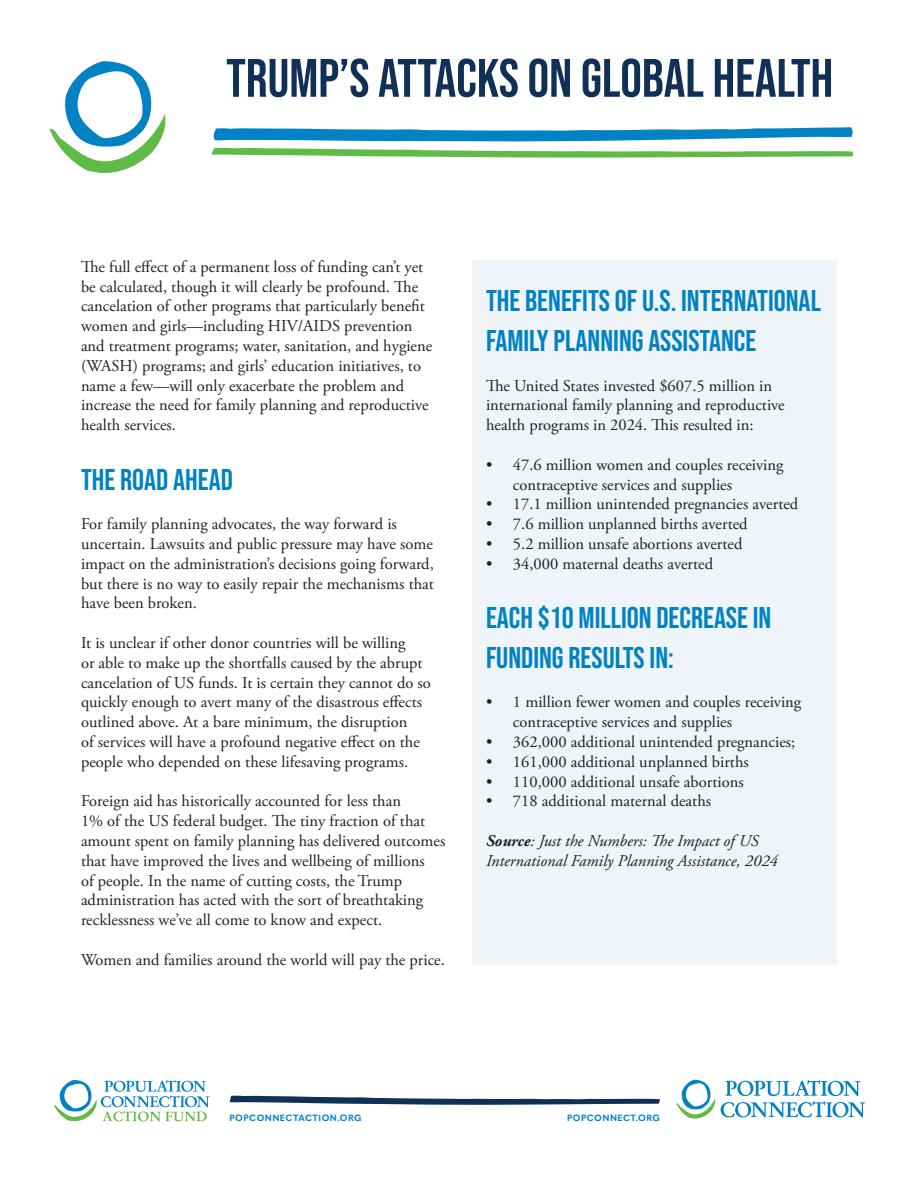
<style>
.page{position:relative;width:918px;height:1188px;background:#fff}
.page>*{position:absolute;margin:0;border:0;box-sizing:border-box;transform-origin:0 0}
.t1{font:54px "Bebas Neue";color:#113056}
.t2{font:30px/39.6px "Bebas Neue";color:#0082c5}
.t3{font:16.5px/19.8px "Adobe Garamond Pro";color:#231f20}
.t4{font:italic 16.5px/19.8px "Adobe Garamond Pro";color:#231f20}
.t5{font:700 9px "Quasimoda";letter-spacing:.05em;color:#0082c5}
.s1{font-weight:700}
</style>
<div class="page">
<svg style="left:50px;top:61px;width:116px;height:112px"></svg>
<svg style="left:230px;top:1096px;width:430px;height:9px"></svg>
<svg style="left:677px;top:1080px;width:188px;height:39px"></svg>
<svg style="left:54px;top:1080px;width:155px;height:42px"></svg>
<svg style="left:213px;top:127px;width:640px;height:14px"></svg>
<svg style="left:211px;top:148px;width:642px;height:10px"></svg>
<div style="left:472px;top:260px;width:365px;height:705px;background:#eef4f7"></div>
<h1 class="t1" style="left:226px;top:48px;width:609px">TRUMP’S ATTACKS ON GLOBAL HEALTH</h1>
<p class="t3" style="left:81px;top:257px;width:353px">The full effect of a permanent loss of funding can’t yet be calculated, though it will clearly be profound. The cancelation of other programs that particularly benefit women and girls—including HIV/AIDS prevention and treatment programs; water, sanitation, and hygiene (WASH) programs; and girls’ education initiatives, to name a few—will only exacerbate the problem and increase the need for family planning and reproductive health services.</p>
<h2 class="t2" style="left:81px;top:459px;width:153px">THE ROAD AHEAD</h2>
<p class="t3" style="left:81px;top:515px;width:354px">For family planning advocates, the way forward is uncertain. Lawsuits and public pressure may have some impact on the administration’s decisions going forward, but there is no way to easily repair the mechanisms that have been broken.</p>
<p class="t3" style="left:81px;top:633px;width:351px">It is unclear if other donor countries will be willing<br>or able to make up the shortfalls caused by the abrupt cancelation of US funds. It is certain they cannot do so quickly enough to avert many of the disastrous effects outlined above. At a bare minimum, the disruption<br>of services will have a profound negative effect on the people who depended on these lifesaving programs.</p>
<p class="t3" style="left:81px;top:792px;width:366px">Foreign aid has historically accounted for less than<br>1% of the US federal budget. The tiny fraction of that amount spent on family planning has delivered outcomes that have improved the lives and wellbeing of millions<br>of people. In the name of cutting costs, the Trump administration has acted with the sort of breathtaking recklessness we’ve all come to know and expect.</p>
<p class="t3" style="left:81px;top:950px;width:365px">Women and families around the world will pay the price.</p>
<h2 class="t2" style="left:486px;top:281px;width:337px">THE BENEFITS OF U.S. INTERNATIONAL<br>FAMILY PLANNING ASSISTANCE</h2>
<p class="t3" style="left:486px;top:376px;width:300px">The United States invested $607.5 million in international family planning and reproductive health programs in 2024. This resulted in:</p>
<p class="t3" style="left:513px;top:455px;width:272px;text-indent:-27px">• 47.6 million women and couples receiving contraceptive services and supplies</p>
<p class="t3" style="left:486px;top:495px;width:314px">• 17.1 million unintended pregnancies averted</p>
<p class="t3" style="left:486px;top:515px;width:263px">• 7.6 million unplanned births averted</p>
<p class="t3" style="left:486px;top:534px;width:258px">• 5.2 million unsafe abortions averted</p>
<p class="t3" style="left:486px;top:554px;width:229px">• 34,000 maternal deaths averted</p>
<h2 class="t2" style="left:486px;top:598px;width:287px">EACH $10 MILLION DECREASE IN<br>FUNDING RESULTS IN:</h2>
<p class="t3" style="left:513px;top:693px;width:290px;text-indent:-27px">• 1 million fewer women and couples receiving contraceptive services and supplies</p>
<p class="t3" style="left:486px;top:732px;width:311px">• 362,000 additional unintended pregnancies;</p>
<p class="t3" style="left:486px;top:752px;width:264px">• 161,000 additional unplanned births</p>
<p class="t3" style="left:486px;top:772px;width:259px">• 110,000 additional unsafe abortions</p>
<p class="t3" style="left:486px;top:792px;width:227px">• 718 additional maternal deaths</p>
<p class="t4" style="left:486px;top:831px;width:293px"><span class="s1">Source</span>: Just the Numbers: The Impact of US<br>International Family Planning Assistance, 2024</p>
<p class="t5" style="left:230px;top:1111px;width:134px">POPCONNECTACTION.ORG</p>
<p class="t5" style="left:567px;top:1111px;width:94px">POPCONNECT.ORG</p>
</div>
